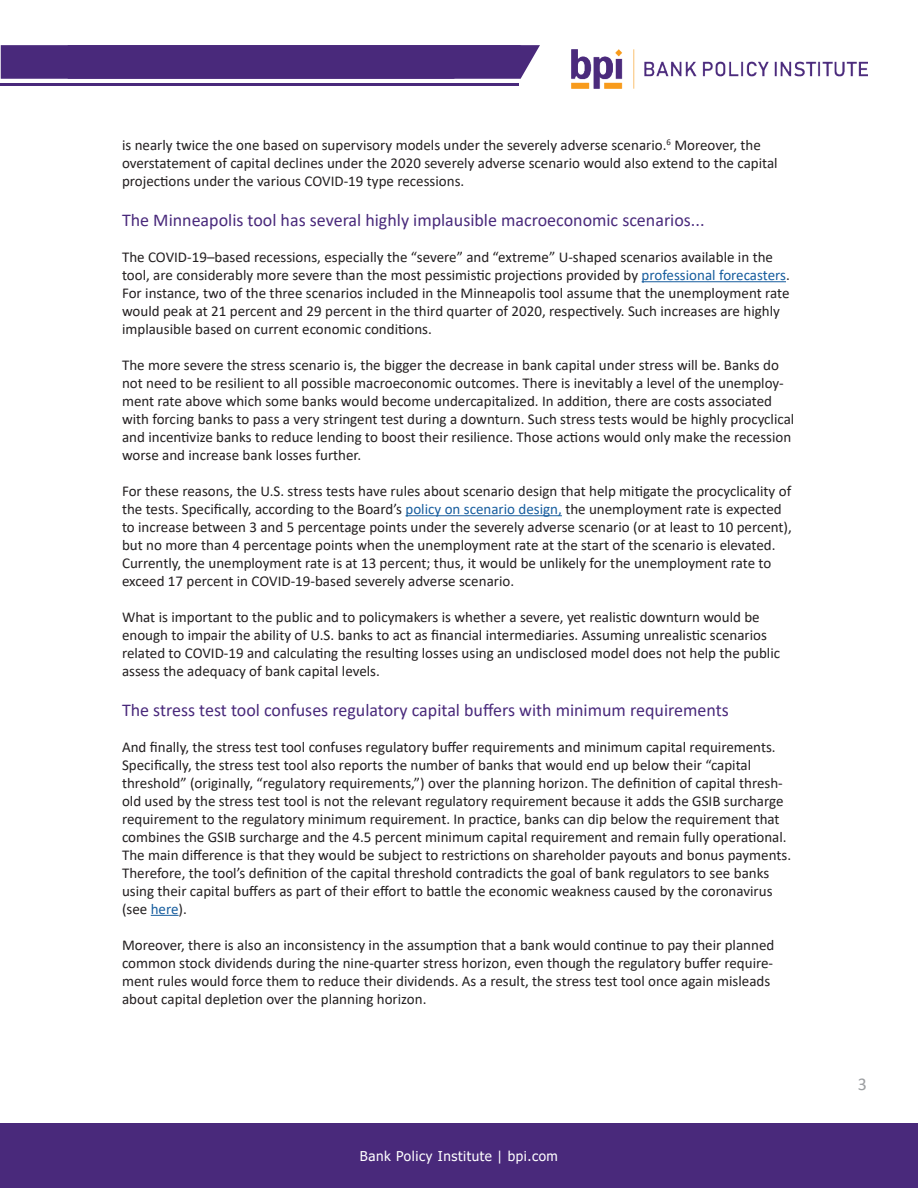
<style>
.page{position:relative;width:918px;height:1188px;background:#fff}
.page>*{position:absolute;margin:0;border:0;box-sizing:border-box;transform-origin:0 0}
.t1{font:18px "Calibri";color:#49297b}
.t2{font:18px "Calibri";color:#9d9fa2}
.t3{font:15px/18px "Calibri";color:#231f20}
.t4{font:13.5px "Tahoma";letter-spacing:.04em;color:#fff}
.s1{color:#175d9e}
</style>
<div class="page">
<div style="left:0;top:1123px;width:918px;height:65px;background:#49297b"></div>
<hr style="left:642px;top:281px;width:144px;height:1px;background:#175d9e">
<hr style="left:406px;top:515px;width:156px;height:1px;background:#175d9e">
<svg style="left:151px;top:915px;width:28px;height:1px"></svg>
<img style="left:571px;top:49px;width:297px;height:40px">
<div style="left:1px;top:45px;width:539px;height:34px;background:#49297b"></div>
<hr style="left:0;top:84px;width:518px;height:2px;background:#49297b">
<p class="t3" style="left:122px;top:136px;width:657px">is nearly twice the one based on supervisory models under the severely adverse scenario.<sup>6</sup> Moreover, the overstatement of capital declines under the 2020 severely adverse scenario would also extend to the capital projections under the various COVID-19 type recessions.</p>
<p class="t1" style="left:122px;top:208px;width:584px">The Minneapolis tool has several highly implausible macroeconomic scenarios...</p>
<p class="t3" style="left:122px;top:248px;width:669px">The COVID-19–based recessions, especially the “severe” and “extreme” U-shaped scenarios available in the tool, are considerably more severe than the most pessimistic projections provided by <span class="s1">professional forecasters</span>.<br>For instance, two of the three scenarios included in the Minneapolis tool assume that the unemployment rate would peak at 21 percent and 29 percent in the third quarter of 2020, respectively. Such increases are highly implausible based on current economic conditions.</p>
<p class="t3" style="left:122px;top:356px;width:674px">The more severe the stress scenario is, the bigger the decrease in bank capital under stress will be. Banks do not need to be resilient to all possible macroeconomic outcomes. There is inevitably a level of the unemploy&shy;ment rate above which some banks would become undercapitalized. In addition, there are costs associated with forcing banks to pass a very stringent test during a downturn. Such stress tests would be highly procyclical and incentivize banks to reduce lending to boost their resilience. Those actions would only make the recession worse and increase bank losses further.</p>
<p class="t3" style="left:122px;top:482px;width:671px">For these reasons, the U.S. stress tests have rules about scenario design that help mitigate the procyclicality of the tests. Specifically, according to the Board’s <span class="s1">policy on scenario design,</span> the unemployment rate is expected to increase between 3 and 5 percentage points under the severely adverse scenario (or at least to 10 percent), but no more than 4 percentage points when the unemployment rate at the start of the scenario is elevated.<br>Currently, the unemployment rate is at 13 percent; thus, it would be unlikely for the unemployment rate to exceed 17 percent in COVID-19-based severely adverse scenario.</p>
<p class="t3" style="left:122px;top:608px;width:660px">What is important to the public and to policymakers is whether a severe, yet realistic downturn would be enough to impair the ability of U.S. banks to act as financial intermediaries. Assuming unrealistic scenarios related to COVID-19 and calculating the resulting losses using an undisclosed model does not help the public assess the adequacy of bank capital levels.</p>
<p class="t1" style="left:122px;top:697px;width:608px">The stress test tool confuses regulatory capital buffers with minimum requirements</p>
<p class="t3" style="left:122px;top:737px;width:671px">And finally, the stress test tool confuses regulatory buffer requirements and minimum capital requirements.<br>Specifically, the stress test tool also reports the number of banks that would end up below their “capital threshold” (originally, “regulatory requirements,”) over the planning horizon. The definition of capital thresh&shy;old used by the stress test tool is not the relevant regulatory requirement because it adds the GSIB surcharge requirement to the regulatory minimum requirement. In practice, banks can dip below the requirement that combines the GSIB surcharge and the 4.5 percent minimum capital requirement and remain fully operational.<br>The main difference is that they would be subject to restrictions on shareholder payouts and bonus payments.<br>Therefore, the tool’s definition of the capital threshold contradicts the goal of bank regulators to see banks using their capital buffers as part of their effort to battle the economic weakness caused by the coronavirus (see <span class="s1">here</span>).</p>
<p class="t3" style="left:122px;top:935px;width:654px">Moreover, there is also an inconsistency in the assumption that a bank would continue to pay their planned common stock dividends during the nine-quarter stress horizon, even though the regulatory buffer require&shy;ment rules would force them to reduce their dividends. As a result, the stress test tool once again misleads about capital depletion over the planning horizon.</p>
<p class="t4" style="left:360px;top:1147px;width:199px">Bank Policy Institute | bpi.com</p>
<p class="t2" style="left:858px;top:1071px;width:11px">3</p>
</div>
